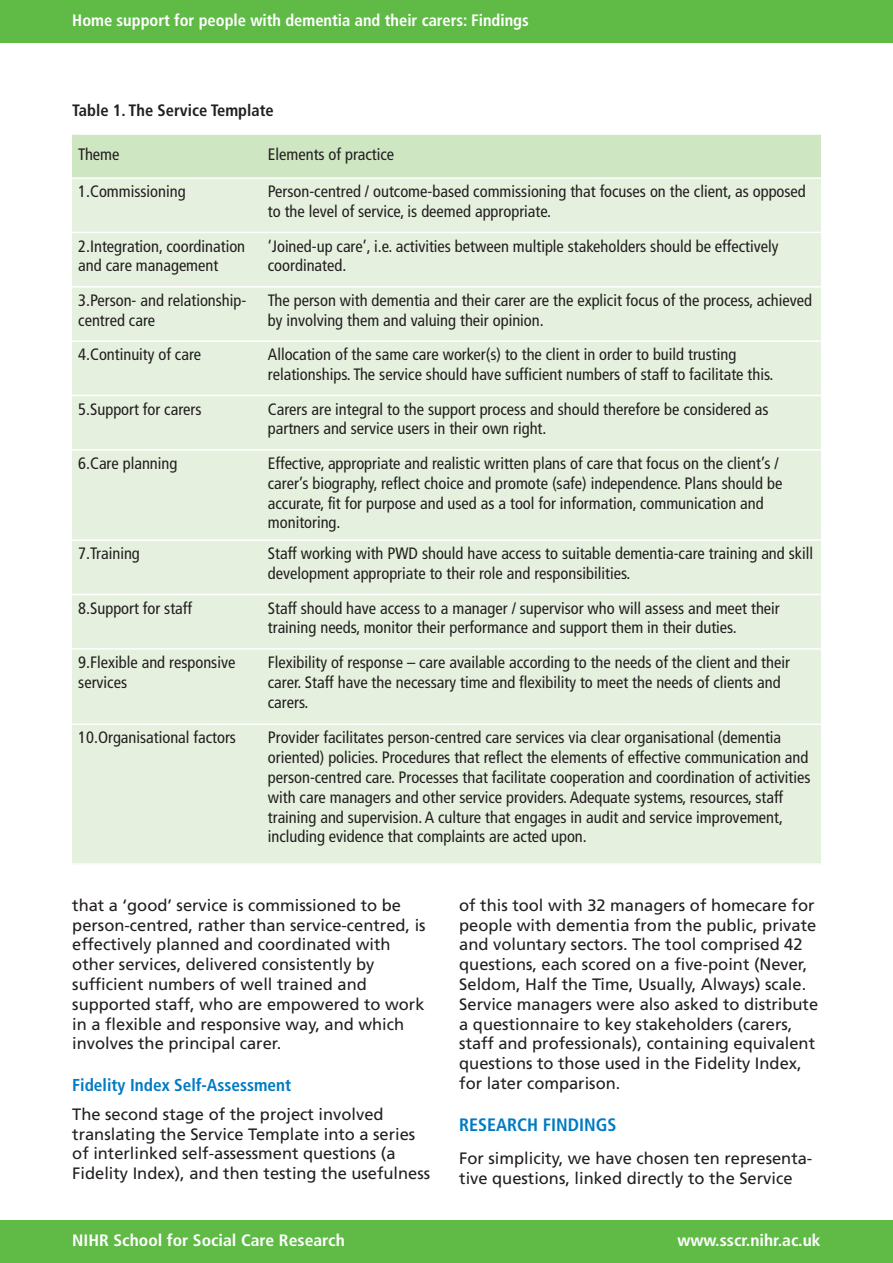
<style>
.page{position:relative;width:893px;height:1263px;background:#fff}
.page>*{position:absolute;margin:0;border:0;box-sizing:border-box;transform-origin:0 0}
.t1{font:700 condensed 18px "Frutiger";color:#007bc3}
.t2{font:700 condensed 17.25px "Frutiger";color:#007bc3}
.t3{font:condensed 16.5px/19.8px "Frutiger";color:#231f20}
.t4{font:16.5px/19.8px "Frutiger";color:#231f20}
.t5{font:700 condensed 16.5px "Frutiger";color:#fff}
.t6{font:700 condensed 16.5px "Frutiger";color:#fff;scale:1.07 1}
.t7{font:700 condensed 16.5px "Frutiger";color:#231f20}
</style>
<div class="page">
<div style="left:0;top:1220px;width:893px;height:43px;background:#60bb46"></div>
<div style="left:0;top:0;width:893px;height:43px;background:#60bb46"></div>
<div style="left:72px;top:134px;width:190px;height:44px;background:#cee6c1"></div>
<div style="left:262px;top:134px;width:559px;height:44px;background:#cee6c1"></div>
<div style="left:72px;top:178px;width:190px;height:54px;background:#e5f1de"></div>
<div style="left:262px;top:178px;width:559px;height:54px;background:#e5f1de"></div>
<div style="left:72px;top:232px;width:190px;height:55px;background:#e5f1de"></div>
<div style="left:262px;top:232px;width:559px;height:55px;background:#e5f1de"></div>
<div style="left:72px;top:287px;width:190px;height:54px;background:#e5f1de"></div>
<div style="left:262px;top:287px;width:559px;height:54px;background:#e5f1de"></div>
<div style="left:72px;top:341px;width:190px;height:54px;background:#e5f1de"></div>
<div style="left:262px;top:341px;width:559px;height:54px;background:#e5f1de"></div>
<div style="left:72px;top:395px;width:190px;height:55px;background:#e5f1de"></div>
<div style="left:262px;top:395px;width:559px;height:55px;background:#e5f1de"></div>
<div style="left:72px;top:450px;width:190px;height:90px;background:#e5f1de"></div>
<div style="left:262px;top:450px;width:559px;height:90px;background:#e5f1de"></div>
<div style="left:72px;top:540px;width:190px;height:54px;background:#e5f1de"></div>
<div style="left:262px;top:540px;width:559px;height:54px;background:#e5f1de"></div>
<div style="left:72px;top:594px;width:190px;height:55px;background:#e5f1de"></div>
<div style="left:262px;top:594px;width:559px;height:55px;background:#e5f1de"></div>
<div style="left:72px;top:649px;width:190px;height:75px;background:#e5f1de"></div>
<div style="left:262px;top:649px;width:559px;height:75px;background:#e5f1de"></div>
<div style="left:72px;top:724px;width:190px;height:141px;background:#e5f1de"></div>
<div style="left:262px;top:724px;width:559px;height:141px;background:#e5f1de"></div>
<hr style="left:72px;top:133px;width:749px;height:2px;background:#fff">
<hr style="left:72px;top:177px;width:749px;height:2px;background:#fff">
<hr style="left:72px;top:232px;width:749px;height:1px;background:#fff">
<hr style="left:72px;top:286px;width:749px;height:2px;background:#fff">
<hr style="left:72px;top:340px;width:749px;height:2px;background:#fff">
<hr style="left:72px;top:395px;width:749px;height:1px;background:#fff">
<hr style="left:72px;top:449px;width:749px;height:2px;background:#fff">
<hr style="left:72px;top:539px;width:749px;height:2px;background:#fff">
<hr style="left:72px;top:594px;width:749px;height:1px;background:#fff">
<hr style="left:72px;top:648px;width:749px;height:2px;background:#fff">
<hr style="left:72px;top:723px;width:749px;height:2px;background:#fff">
<hr style="left:72px;top:863px;width:749px;height:2px;background:#fff">
<p class="t5" style="left:72px;top:13px;width:458px">Home support for people with dementia and their carers: Findings</p>
<p class="t7" style="left:72px;top:104px;width:203px">Table 1. The Service Template</p>
<p class="t3" style="left:78px;top:146px;width:43px">Theme</p>
<p class="t3" style="left:268px;top:146px;width:128px">Elements of practice</p>
<p class="t3" style="left:78px;top:183px;width:109px">1.Commissioning</p>
<p class="t3" style="left:268px;top:183px;width:539px">Person-centred / outcome-based commissioning that focuses on the client, as opposed to the level of service, is deemed appropriate.</p>
<p class="t3" style="left:78px;top:237px;width:168px">2.Integration, coordination and care management</p>
<p class="t3" style="left:268px;top:237px;width:512px">‘Joined-up care’, i.e. activities between multiple stakeholders should be effectively coordinated.</p>
<p class="t3" style="left:78px;top:292px;width:170px">3.Person- and relationship&shy;centred care</p>
<p class="t3" style="left:268px;top:292px;width:546px">The person with dementia and their carer are the explicit focus of the process, achieved by involving them and valuing their opinion.</p>
<p class="t3" style="left:78px;top:346px;width:124px">4.Continuity of care</p>
<p class="t3" style="left:268px;top:346px;width:507px">Allocation of the same care worker(s) to the client in order to build trusting relationships. The service should have sufficient numbers of staff to facilitate this.</p>
<p class="t3" style="left:78px;top:400px;width:125px">5.Support for carers</p>
<p class="t3" style="left:268px;top:400px;width:502px">Carers are integral to the support process and should therefore be considered as partners and service users in their own right.</p>
<p class="t3" style="left:78px;top:455px;width:101px">6.Care planning</p>
<p class="t3" style="left:268px;top:455px;width:516px">Effective, appropriate and realistic written plans of care that focus on the client’s / carer’s biography, reflect choice and promote (safe) independence. Plans should be accurate, fit for purpose and used as a tool for information, communication and monitoring.</p>
<p class="t3" style="left:78px;top:545px;width:63px">7.Training</p>
<p class="t3" style="left:268px;top:545px;width:547px">Staff working with PWD should have access to suitable dementia-care training and skill development appropriate to their role and responsibilities.</p>
<p class="t3" style="left:78px;top:599px;width:115px">8.Support for staff</p>
<p class="t3" style="left:268px;top:599px;width:513px">Staff should have access to a manager / supervisor who will assess and meet their training needs, monitor their performance and support them in their duties.</p>
<p class="t3" style="left:78px;top:654px;width:159px">9.Flexible and responsive services</p>
<p class="t3" style="left:268px;top:654px;width:524px">Flexibility of response – care available according to the needs of the client and their carer. Staff have the necessary time and flexibility to meet the needs of clients and carers.</p>
<p class="t3" style="left:78px;top:729px;width:159px">10.Organisational factors</p>
<p class="t3" style="left:268px;top:729px;width:544px">Provider facilitates person-centred care services via clear organisational (dementia oriented) policies. Procedures that reflect the elements of effective communication and person-centred care. Processes that facilitate cooperation and coordination of activities with care managers and other service providers. Adequate systems, resources, staff training and supervision. A culture that engages in audit and service improvement, including evidence that complaints are acted upon.</p>
<p class="t4" style="left:72px;top:896px;width:355px">that a ‘good’ service is commissioned to be person-centred, rather than service-centred, is effectively planned and coordinated with other services, delivered consistently by sufficient numbers of well trained and supported staff, who are empowered to work in a flexible and responsive way, and which involves the principal carer.</p>
<p class="t2" style="left:72px;top:1078px;width:220px">Fidelity Index Self-Assessment</p>
<p class="t4" style="left:72px;top:1105px;width:359px">The second stage of the project involved translating the Service Template into a series of interlinked self-assessment questions (a Fidelity Index), and then testing the usefulness</p>
<p class="t4" style="left:459px;top:896px;width:360px">of this tool with 32 managers of homecare for people with dementia from the public, private and voluntary sectors. The tool comprised 42 questions, each scored on a five-point (Never, Seldom, Half the Time, Usually, Always) scale.<br>Service managers were also asked to distribute a questionnaire to key stakeholders (carers, staff and professionals), containing equivalent questions to those used in the Fidelity Index, for later comparison.</p>
<p class="t1" style="left:459px;top:1118px;width:159px">RESEARCH FINDINGS</p>
<p class="t4" style="left:459px;top:1150px;width:355px">For simplicity, we have chosen ten representa&shy;tive questions, linked directly to the Service</p>
<p class="t6" style="left:72px;top:1234px;width:256px">NIHR School for Social Care Research</p>
<p class="t6" style="left:677px;top:1234px;width:135px">www.sscr.nihr.ac.uk</p>
</div>
